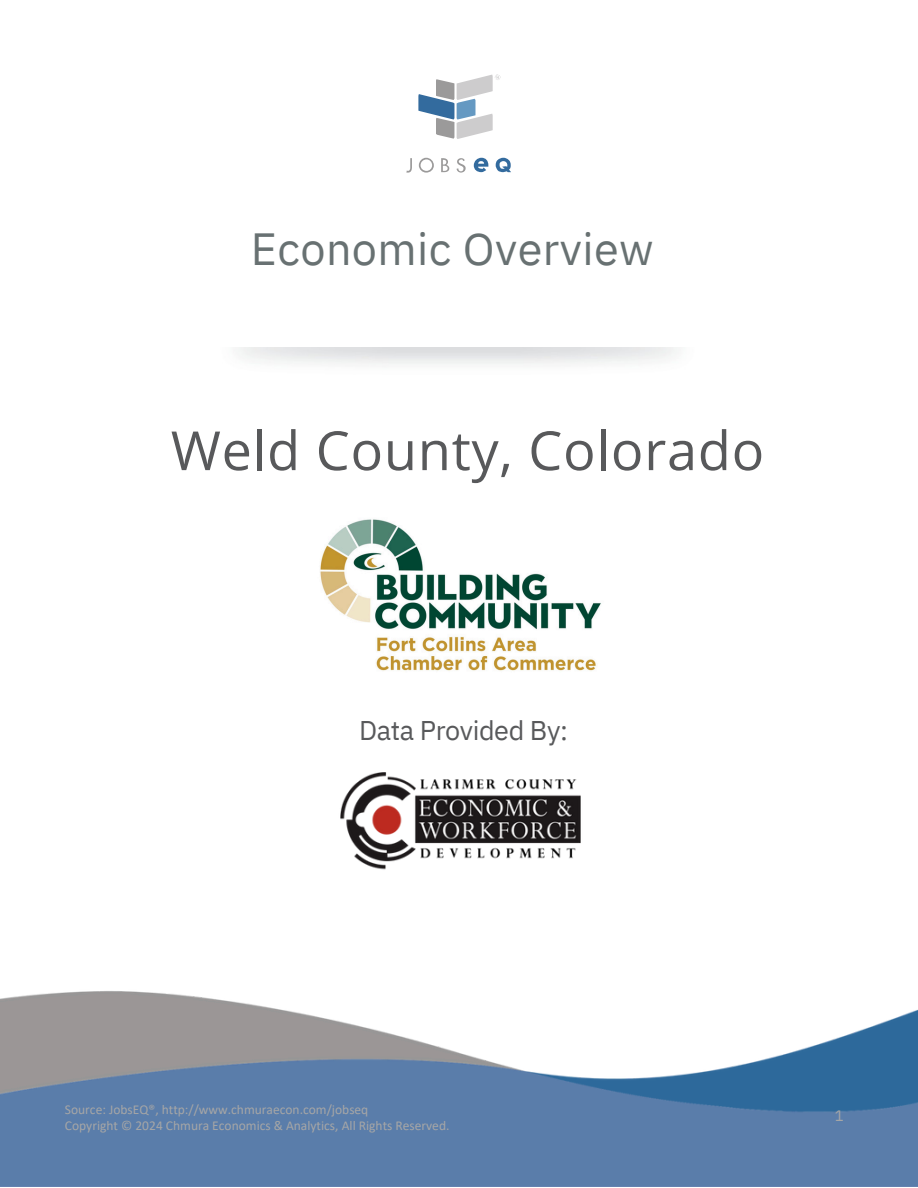
<style>
.page{position:relative;width:918px;height:1188px;background:#fff}
.page>*{position:absolute;margin:0;border:0;box-sizing:border-box;transform-origin:0 0}
.t1{font:54px "Open Sans";letter-spacing:.015em;color:#58595b}
.t2{font:45px "IBM Plex Sans";letter-spacing:.01em;color:#687172}
.t3{font:27px "IBM Plex Sans";letter-spacing:-.015em;color:#58595b}
.t4{font:15px "IBM Plex Sans";color:#a6a6a6}
.t5{font:13.5px/15.8px "Calibri";color:#a6a6a6}
</style>
<div class="page">
<img style="left:0;top:991px;width:918px;height:196px">
<svg style="left:418px;top:75px;width:82px;height:64px"></svg>
<svg style="left:406px;top:158px;width:60px;height:15px"></svg>
<svg style="left:474px;top:158px;width:14px;height:14px"></svg>
<svg style="left:496px;top:158px;width:15px;height:14px"></svg>
<img style="left:340px;top:772px;width:241px;height:98px">
<img style="left:320px;top:519px;width:281px;height:152px">
<p class="t2" style="left:251px;top:218px;width:404px">Economic Overview</p>
<p class="t1" style="left:171px;top:412px;width:595px">Weld County, Colorado</p>
<p class="t3" style="left:359px;top:713px;width:210px">Data Provided By:</p>
<h3 class="t5" style="left:65px;top:1103px;width:386px">Source: JobsEQ®, http://www.chmuraecon.com/jobseq<br>Copyright © 2024 Chmura Economics &amp; Analytics, All Rights Reserved.</h3>
<p class="t4" style="left:835px;top:1106px;width:10px">1</p>
</div>
